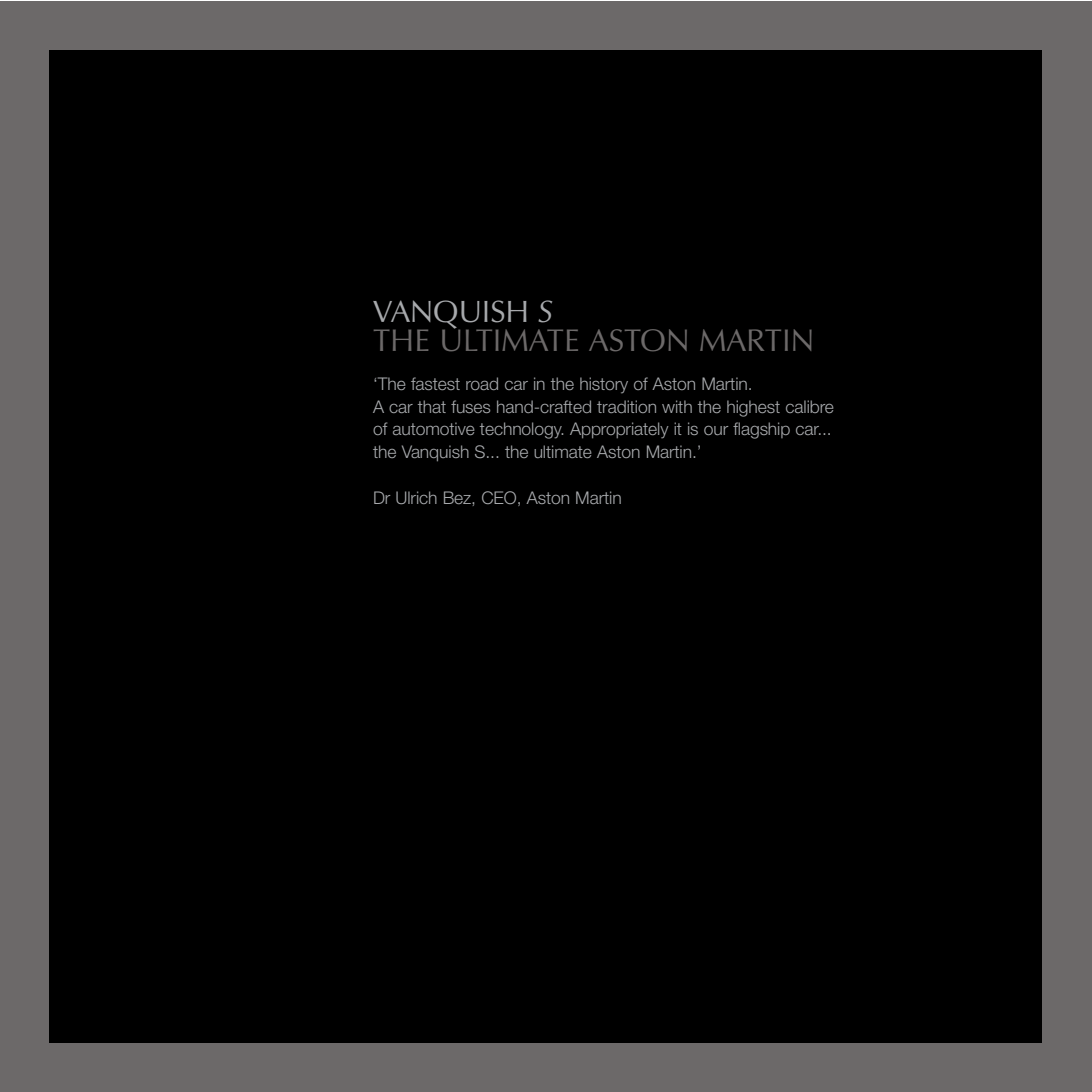
<style>
.page{position:relative;width:1092px;height:1092px;background:#fff}
.page>*{position:absolute;margin:0;border:0;box-sizing:border-box;transform-origin:0 0}
.t1{font:31.5px "Zapf Humanist 601 BT";color:#6c6969}
.t2{font:30.97px "Zapf Humanist 601 BT";color:#a7a9ac}
.t3{font:300 17.5px/22.8px "Helvetica Neue";letter-spacing:-.005em;color:#a7a9ac}
.s1{font-style:italic}
</style>
<div class="page">
<div style="left:0;top:1px;width:1091px;height:1090px;background:#6c6969"></div>
<div style="left:49px;top:50px;width:993px;height:992px;background:#000"></div>
<h2 class="t2" style="left:373px;top:298px;width:181px">VANQUISH <span class="s1">S</span></h2>
<h1 class="t1" style="left:373px;top:328px;width:443px">THE ULTIMATE ASTON MARTIN</h1>
<p class="t3" style="left:373px;top:374px;width:462px">‘The fastest road car in the history of Aston Martin.<br>A car that fuses hand-crafted tradition with the highest calibre of automotive technology. Appropriately it is our flagship car... the Vanquish S... the ultimate Aston Martin.’</p>
<p class="t3" style="left:373px;top:487px;width:250px">Dr Ulrich Bez, CEO, Aston Martin</p>
</div>
